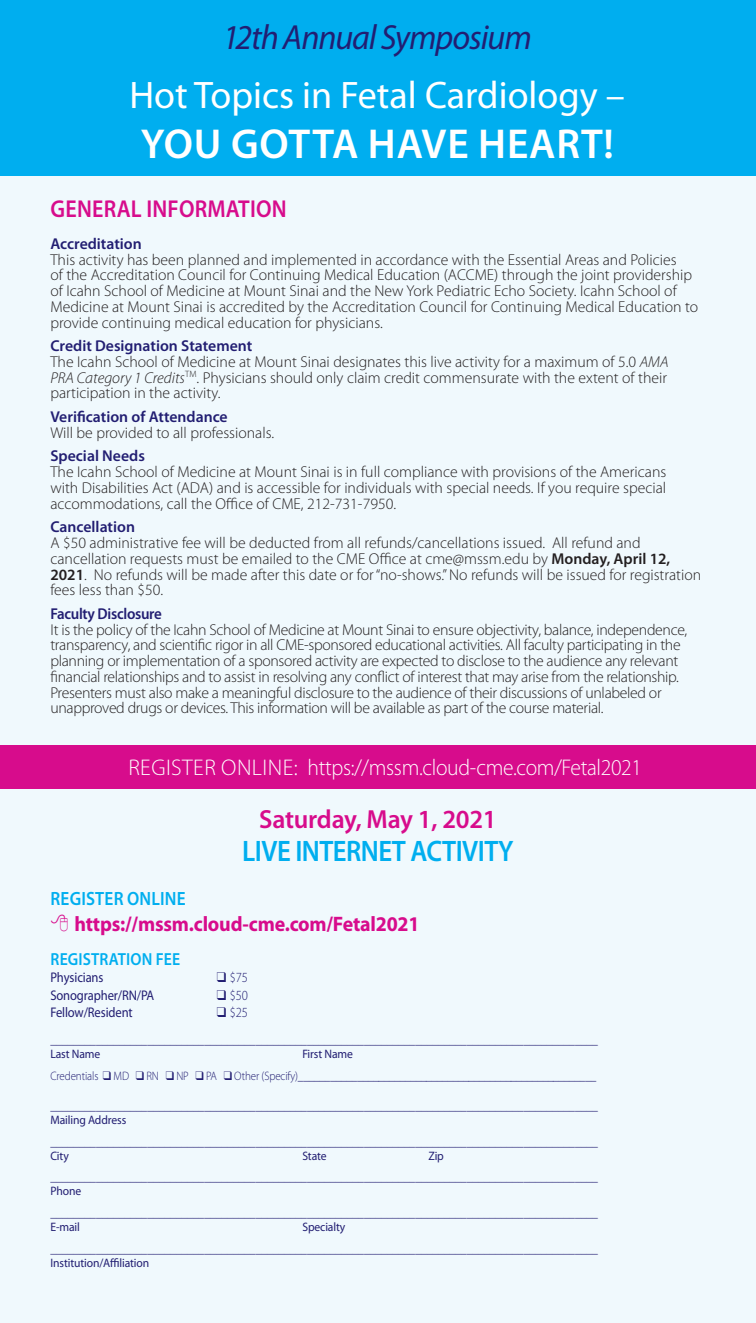
<style>
.page{position:relative;width:756px;height:1323px;background:#f0f9fd}
.page>*{position:absolute;margin:0;border:0;box-sizing:border-box;transform-origin:0 0}
.t1{font:600 42px "Myriad Pro";letter-spacing:.02em;color:#fff}
.t2{font:38.5px "Myriad Pro";color:#fff}
.t3{font:italic 35px "Myriad Pro";letter-spacing:-.03em;color:#221e72}
.Body_Text{font:600 29.75px "Myriad Pro";letter-spacing:-.02em;color:#00aeef;scale:.9 1}
.t4{font:600 26.25px "Myriad Pro";letter-spacing:-.01em;color:#d70c8c}
.Session{font:600 24.5px "Myriad Pro";letter-spacing:.01em;color:#d70c8c;scale:.9 1}
.t5{font:300 22.75px "Myriad Pro";letter-spacing:-.015em;color:#fff}
.Agenda{font:700 21px "Myriad Pro";letter-spacing:-.01em;color:#d70c8c;scale:.95 1}
.Body_Text-2{font:600 19.25px "Myriad Pro";letter-spacing:.01em;color:#00aeef;scale:.9 1}
.Agenda-2{font:600 17.5px "Myriad Pro";letter-spacing:.01em;color:#00aeef;scale:.9 1}
.t6{font:300 15.75px/15.8px "Myriad Pro";color:#231f20}
.t7{font:300 15.75px/15.8px "Myriad Pro";letter-spacing:-.02em;color:#231f20}
.t8{font:600 15.75px "Myriad Pro";color:#221e72}
.Body_Text-3{font:14px "Myriad Pro";letter-spacing:-.01em;color:#221e72;scale:.9 1}
.Body_Text-4{font:300 14px "Myriad Pro";color:#221e72;scale:.9 1}
.Agenda-3{font:12.25px "Myriad Pro";letter-spacing:-.01em;color:#221e72;scale:.95 1}
.t9{font:300 12.25px "Myriad Pro";letter-spacing:-.01em;color:#221e72;scale:.9 1}
.s1{font-weight:600;color:#221e72}
.s2{font-style:italic}
.s3{font-weight:600}
</style>
<div class="page">
<div style="left:0;top:745px;width:756px;height:44px;background:#d70c8c"></div>
<div style="left:0;top:0;width:756px;height:175px;background:#00aeef"></div>
<h3 class="t3" style="left:222px;top:16px;width:311px">12th Annual Symposium</h3>
<h2 class="t2" style="left:129px;top:71px;width:497px">Hot Topics in Fetal Cardiology –</h2>
<h1 class="t1" style="left:141px;top:118px;width:475px">YOU GOTTA HAVE HEART!</h1>
<p class="Session" style="left:51px;top:194px;width:264px">GENERAL INFORMATION</p>
<p class="t6" style="left:50px;top:236px;width:649px"><span class="s1">Accreditation<br></span>This activity has been planned and implemented in accordance with the Essential Areas and Policies<br>of the Accreditation Council for Continuing Medical Education (ACCME) through the joint providership of Icahn School of Medicine at Mount Sinai and the New York Pediatric Echo Society. Icahn School of Medicine at Mount Sinai is accredited by the Accreditation Council for Continuing Medical Education to provide continuing medical education for physicians.</p>
<p class="t6" style="left:50px;top:338px;width:620px"><span class="s1">Credit Designation Statement<br></span>The Icahn School of Medicine at Mount Sinai designates this live activity for a maximum of 5.0 <span class="s2">AMA PRA Category 1 Credits</span><sup>TM</sup>. Physicians should only claim credit commensurate with the extent of their participation in the activity.</p>
<p class="t6" style="left:50px;top:409px;width:225px"><span class="s1">Verification of Attendance<br></span>Will be provided to all professionals.</p>
<p class="t6" style="left:50px;top:449px;width:617px"><span class="s1">Special Needs<br></span>The Icahn School of Medicine at Mount Sinai is in full compliance with provisions of the Americans with Disabilities Act (ADA) and is accessible for individuals with special needs. If you require special accommodations, call the Office of CME, 212-731-7950.</p>
<p class="t8" style="left:50px;top:517px;width:86px">Cancellation</p>
<p class="t6" style="left:50px;top:535px;width:652px">A $50 administrative fee will be deducted from all refunds/cancellations issued. All refund and cancellation requests must be emailed to the CME Office at cme@mssm.edu by <span class="s3">Monday, April 12, 2021</span>. No refunds will be made after this date or for “no-shows.” No refunds will be issued for registration fees less than $50.</p>
<p class="t7" style="left:50px;top:606px;width:638px"><span class="s1">Faculty Disclosure<br></span>It is the policy of the Icahn School of Medicine at Mount Sinai to ensure objectivity, balance, independence, transparency, and scientific rigor in all CME-sponsored educational activities. All faculty participating in the planning or implementation of a sponsored activity are expected to disclose to the audience any relevant financial relationships and to assist in resolving any conflict of interest that may arise from the relationship.<br>Presenters must also make a meaningful disclosure to the audience of their discussions of unlabeled or unapproved drugs or devices. This information will be available as part of the course material.</p>
<h3 class="t5" style="left:128px;top:755px;width:515px">REGISTER ONLINE: https://mssm.cloud-cme.com/Fetal2021</h3>
<p class="t4" style="left:259px;top:802px;width:239px">Saturday, May 1, 2021</p>
<p class="Body_Text" style="left:242px;top:832px;width:303px">LIVE INTERNET ACTIVITY</p>
<p class="Body_Text-2" style="left:51px;top:887px;width:152px">REGISTER ONLINE</p>
<p class="Agenda" style="left:74px;top:910px;width:365px">https://mssm.cloud-cme.com/Fetal2021</p>
<p class="Agenda-2" style="left:51px;top:948px;width:146px">REGISTRATION FEE</p>
<p class="Body_Text-3" style="left:50px;top:969px;width:60px">Physicians</p>
<p class="Body_Text-4" style="left:217px;top:970px;width:36px">❑ $75</p>
<p class="Body_Text-3" style="left:50px;top:987px;width:117px">Sonographer/RN/PA</p>
<p class="Body_Text-4" style="left:217px;top:988px;width:36px">❑ $50</p>
<p class="Body_Text-3" style="left:50px;top:1004px;width:93px">Fellow/Resident</p>
<p class="Body_Text-4" style="left:217px;top:1005px;width:36px">❑ $25</p>
<p class="Agenda-3" style="left:50px;top:1032px;width:578px">________________________________________________________________________________________________</p>
<p class="Agenda-3" style="left:50px;top:1046px;width:54px">Last Name</p>
<p class="Agenda-3" style="left:302px;top:1046px;width:55px">First Name</p>
<p class="t9" style="left:50px;top:1069px;width:608px">Credentials ❑ MD ❑ RN ❑ NP ❑ PA ❑ Other (Specify)________________________________________________________</p>
<p class="Agenda-3" style="left:50px;top:1098px;width:578px">________________________________________________________________________________________________</p>
<p class="Agenda-3" style="left:50px;top:1112px;width:81px">Mailing Address</p>
<p class="Agenda-3" style="left:50px;top:1134px;width:578px">________________________________________________________________________________________________</p>
<p class="Agenda-3" style="left:50px;top:1148px;width:21px">City</p>
<p class="Agenda-3" style="left:302px;top:1148px;width:27px">State</p>
<p class="Agenda-3" style="left:428px;top:1148px;width:18px">Zip</p>
<p class="Agenda-3" style="left:50px;top:1170px;width:578px">________________________________________________________________________________________________</p>
<p class="Agenda-3" style="left:50px;top:1184px;width:34px">Phone</p>
<p class="Agenda-3" style="left:50px;top:1206px;width:578px">________________________________________________________________________________________________</p>
<p class="Agenda-3" style="left:50px;top:1220px;width:33px">E-mail</p>
<p class="Agenda-3" style="left:302px;top:1220px;width:47px">Specialty</p>
<p class="Agenda-3" style="left:50px;top:1242px;width:578px">________________________________________________________________________________________________</p>
<p class="Agenda-3" style="left:50px;top:1256px;width:106px">Institution/Affiliation</p>
</div>
